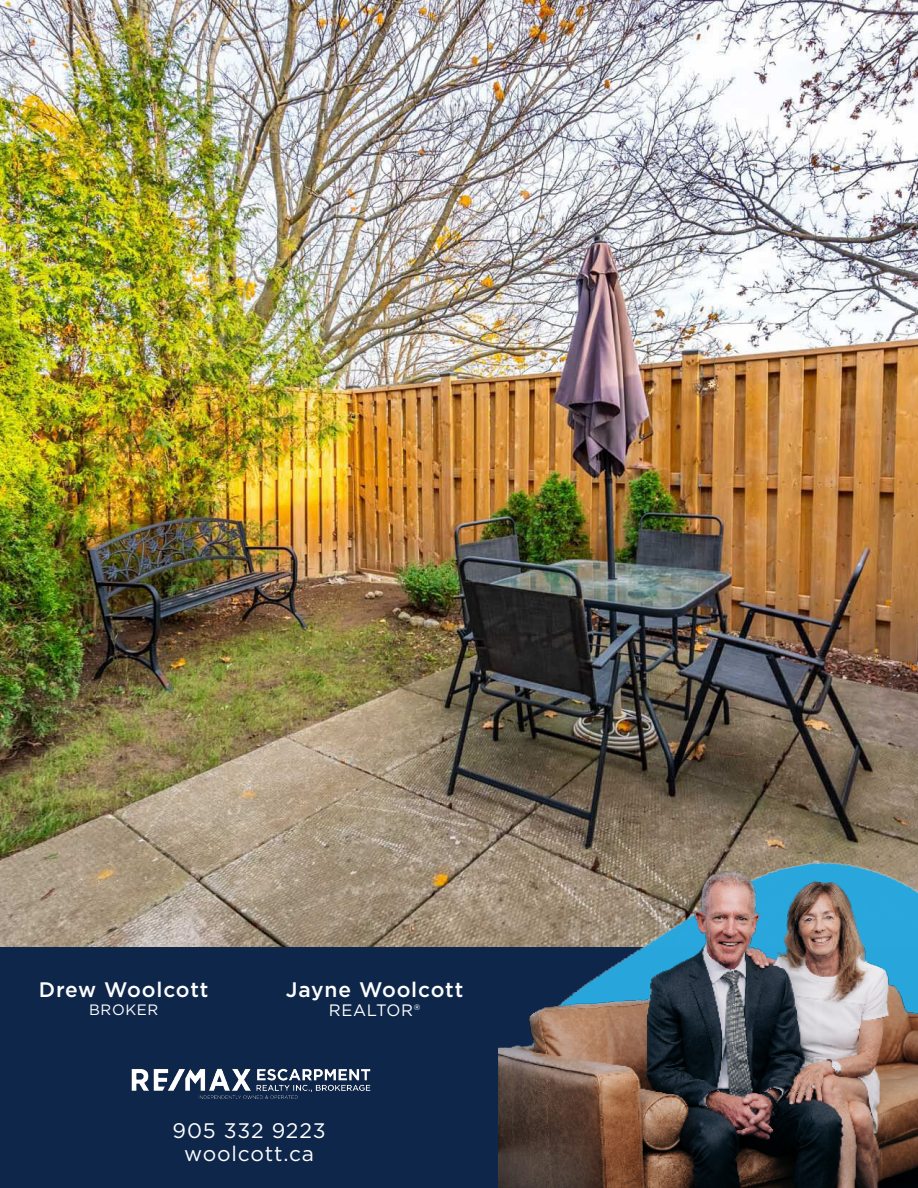
<style>
.page{position:relative;width:918px;height:1188px;background:#fff}
.page>*{position:absolute;margin:0;border:0;box-sizing:border-box;transform-origin:0 0}
.t1{font:500 21px "Gotham";letter-spacing:.04em;color:#fff}
.t2{font:21px "Gotham";letter-spacing:.04em;color:#fff}
.t3{font:16.5px "Gotham";letter-spacing:.04em;color:#fff}
.t4{font:15px "Gotham";letter-spacing:.04em;color:#fff}
</style>
<div class="page">
<div style="left:0;top:946px;width:918px;height:242px;background:#0c2548"></div>
<img style="left:0;top:0;width:918px;height:946px">
<img style="left:131px;top:1068px;width:240px;height:31px">
<img style="left:416px;top:736px;width:502px;height:452px">
<img style="left:499px;top:808px;width:419px;height:380px">
<p class="t1" style="left:39px;top:975px;width:171px">Drew Woolcott</p>
<p class="t4" style="left:89px;top:1000px;width:71px">BROKER</p>
<p class="t1" style="left:286px;top:975px;width:179px">Jayne Woolcott</p>
<p class="t3" style="left:329px;top:1000px;width:93px">REALTOR®</p>
<p class="t2" style="left:173px;top:1117px;width:155px">905 332 9223</p>
<p class="t2" style="left:184px;top:1140px;width:131px">woolcott.ca</p>
</div>
